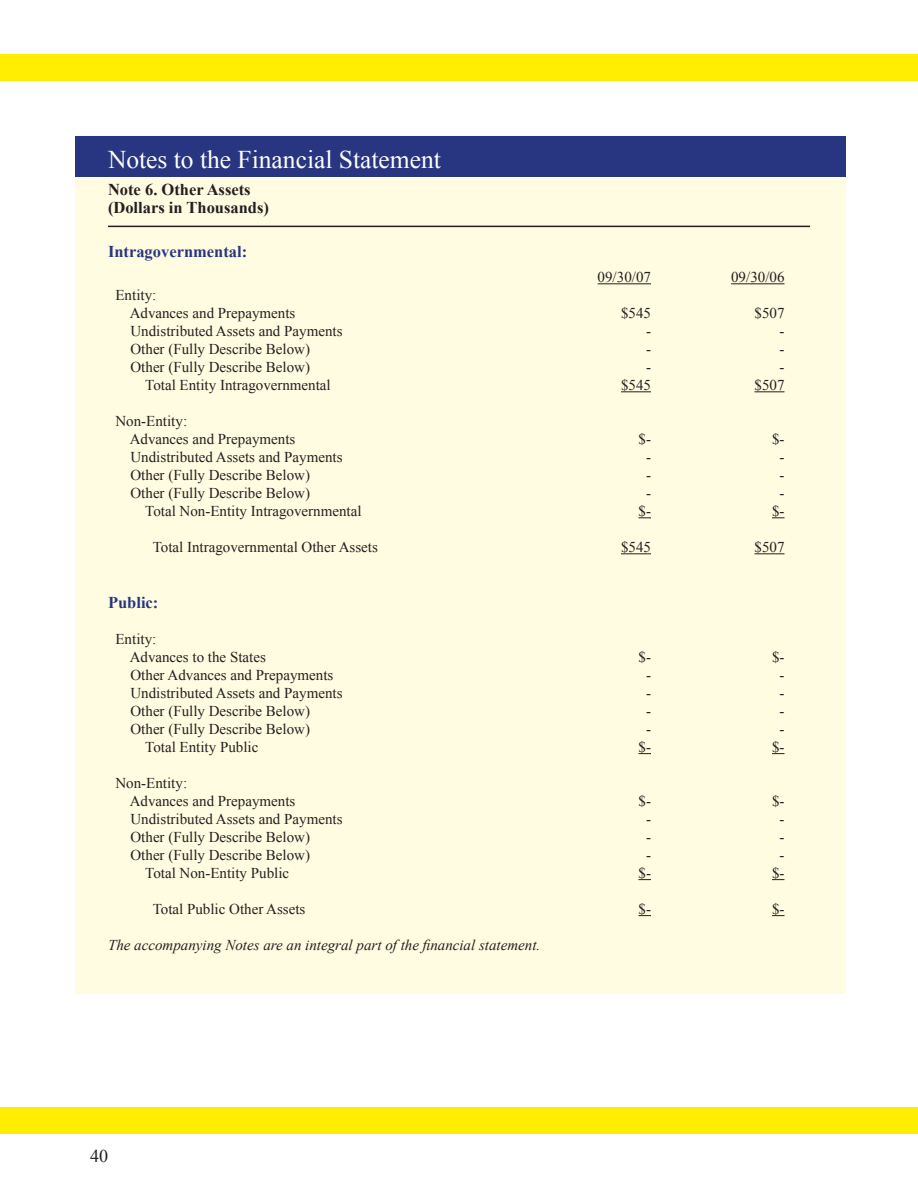
<style>
.page{position:relative;width:918px;height:1188px;background:#fff}
.page>*{position:absolute;margin:0;border:0;box-sizing:border-box;transform-origin:0 0}
.Body_Copy{font:25.5px "Times New Roman";color:#fff}
.t1{font:18px "Times New Roman";color:#231f20}
.Body_Copy-2{font:700 16.5px "Times New Roman";color:#231f20}
.Body_Copy-3{font:700 16.5px "Times New Roman";color:#283681}
.Body_Copy-4{font:15px "Times New Roman";color:#231f20}
.t2{font:italic 15px "Times New Roman";color:#231f20}
</style>
<div class="page">
<div style="left:75px;top:136px;width:770px;height:858px;background:#fffce1"></div>
<div style="left:75px;top:136px;width:770px;height:41px;background:#283681"></div>
<hr style="left:108px;top:226px;width:702px;height:1px;background:#231f20">
<div style="left:0;top:54px;width:918px;height:27px;background:#ffee01"></div>
<div style="left:0;top:1107px;width:918px;height:27px;background:#ffee01"></div>
<hr style="left:598px;top:283px;width:53px;height:1px;background:#231f20">
<hr style="left:731px;top:283px;width:54px;height:1px;background:#231f20">
<hr style="left:621px;top:391px;width:30px;height:1px;background:#231f20">
<hr style="left:754px;top:391px;width:30px;height:1px;background:#231f20">
<svg style="left:639px;top:517px;width:12px;height:1px"></svg>
<svg style="left:772px;top:517px;width:12px;height:1px"></svg>
<hr style="left:621px;top:553px;width:30px;height:1px;background:#231f20">
<hr style="left:754px;top:553px;width:30px;height:1px;background:#231f20">
<svg style="left:639px;top:753px;width:12px;height:1px"></svg>
<svg style="left:772px;top:753px;width:12px;height:1px"></svg>
<svg style="left:639px;top:879px;width:12px;height:1px"></svg>
<svg style="left:772px;top:879px;width:12px;height:1px"></svg>
<svg style="left:639px;top:915px;width:12px;height:1px"></svg>
<svg style="left:772px;top:915px;width:12px;height:1px"></svg>
<p class="Body_Copy" style="left:108px;top:145px;width:334px">Notes to the Financial Statement</p>
<p class="Body_Copy-2" style="left:108px;top:180px;width:144px">Note 6. Other Assets</p>
<p class="Body_Copy-2" style="left:108px;top:198px;width:163px">(Dollars in Thousands)</p>
<p class="Body_Copy-3" style="left:108px;top:242px;width:141px">Intragovernmental:</p>
<p class="Body_Copy-4" style="left:598px;top:268px;width:55px">09/30/07</p>
<p class="Body_Copy-4" style="left:731px;top:268px;width:55px">09/30/06</p>
<p class="Body_Copy-4" style="left:116px;top:286px;width:42px">Entity:</p>
<p class="Body_Copy-4" style="left:130px;top:304px;width:167px">Advances and Prepayments</p>
<p class="Body_Copy-4" style="left:621px;top:304px;width:31px">$545</p>
<p class="Body_Copy-4" style="left:754px;top:304px;width:31px">$507</p>
<p class="Body_Copy-4" style="left:130px;top:322px;width:214px">Undistributed Assets and Payments</p>
<p class="Body_Copy-4" style="left:646px;top:322px;width:6px">-</p>
<p class="Body_Copy-4" style="left:780px;top:322px;width:6px">-</p>
<p class="Body_Copy-4" style="left:130px;top:340px;width:181px">Other (Fully Describe Below)</p>
<p class="Body_Copy-4" style="left:646px;top:340px;width:6px">-</p>
<p class="Body_Copy-4" style="left:780px;top:340px;width:6px">-</p>
<p class="Body_Copy-4" style="left:130px;top:358px;width:181px">Other (Fully Describe Below)</p>
<p class="Body_Copy-4" style="left:646px;top:358px;width:6px">-</p>
<p class="Body_Copy-4" style="left:780px;top:358px;width:6px">-</p>
<p class="Body_Copy-4" style="left:145px;top:376px;width:187px">Total Entity Intragovernmental</p>
<p class="Body_Copy-4" style="left:621px;top:376px;width:31px">$545</p>
<p class="Body_Copy-4" style="left:754px;top:376px;width:31px">$507</p>
<p class="Body_Copy-4" style="left:116px;top:412px;width:73px">Non-Entity:</p>
<p class="Body_Copy-4" style="left:130px;top:430px;width:167px">Advances and Prepayments</p>
<p class="Body_Copy-4" style="left:639px;top:430px;width:14px">$-</p>
<p class="Body_Copy-4" style="left:772px;top:430px;width:14px">$-</p>
<p class="Body_Copy-4" style="left:130px;top:448px;width:214px">Undistributed Assets and Payments</p>
<p class="Body_Copy-4" style="left:646px;top:448px;width:6px">-</p>
<p class="Body_Copy-4" style="left:780px;top:448px;width:6px">-</p>
<p class="Body_Copy-4" style="left:130px;top:466px;width:181px">Other (Fully Describe Below)</p>
<p class="Body_Copy-4" style="left:646px;top:466px;width:6px">-</p>
<p class="Body_Copy-4" style="left:780px;top:466px;width:6px">-</p>
<p class="Body_Copy-4" style="left:130px;top:484px;width:181px">Other (Fully Describe Below)</p>
<p class="Body_Copy-4" style="left:646px;top:484px;width:6px">-</p>
<p class="Body_Copy-4" style="left:780px;top:484px;width:6px">-</p>
<p class="Body_Copy-4" style="left:145px;top:502px;width:218px">Total Non-Entity Intragovernmental</p>
<p class="Body_Copy-4" style="left:639px;top:502px;width:14px">$-</p>
<p class="Body_Copy-4" style="left:772px;top:502px;width:14px">$-</p>
<p class="Body_Copy-4" style="left:153px;top:538px;width:227px">Total Intragovernmental Other Assets</p>
<p class="Body_Copy-4" style="left:621px;top:538px;width:31px">$545</p>
<p class="Body_Copy-4" style="left:754px;top:538px;width:31px">$507</p>
<p class="Body_Copy-3" style="left:108px;top:593px;width:52px">Public:</p>
<p class="Body_Copy-4" style="left:116px;top:630px;width:42px">Entity:</p>
<p class="Body_Copy-4" style="left:130px;top:648px;width:138px">Advances to the States</p>
<p class="Body_Copy-4" style="left:639px;top:648px;width:14px">$-</p>
<p class="Body_Copy-4" style="left:772px;top:648px;width:14px">$-</p>
<p class="Body_Copy-4" style="left:130px;top:666px;width:204px">Other Advances and Prepayments</p>
<p class="Body_Copy-4" style="left:646px;top:666px;width:6px">-</p>
<p class="Body_Copy-4" style="left:780px;top:666px;width:6px">-</p>
<p class="Body_Copy-4" style="left:130px;top:684px;width:214px">Undistributed Assets and Payments</p>
<p class="Body_Copy-4" style="left:646px;top:684px;width:6px">-</p>
<p class="Body_Copy-4" style="left:780px;top:684px;width:6px">-</p>
<p class="Body_Copy-4" style="left:130px;top:702px;width:181px">Other (Fully Describe Below)</p>
<p class="Body_Copy-4" style="left:646px;top:702px;width:6px">-</p>
<p class="Body_Copy-4" style="left:780px;top:702px;width:6px">-</p>
<p class="Body_Copy-4" style="left:130px;top:720px;width:181px">Other (Fully Describe Below)</p>
<p class="Body_Copy-4" style="left:646px;top:720px;width:6px">-</p>
<p class="Body_Copy-4" style="left:780px;top:720px;width:6px">-</p>
<p class="Body_Copy-4" style="left:145px;top:738px;width:115px">Total Entity Public</p>
<p class="Body_Copy-4" style="left:639px;top:738px;width:14px">$-</p>
<p class="Body_Copy-4" style="left:772px;top:738px;width:14px">$-</p>
<p class="Body_Copy-4" style="left:116px;top:774px;width:73px">Non-Entity:</p>
<p class="Body_Copy-4" style="left:130px;top:792px;width:167px">Advances and Prepayments</p>
<p class="Body_Copy-4" style="left:639px;top:792px;width:14px">$-</p>
<p class="Body_Copy-4" style="left:772px;top:792px;width:14px">$-</p>
<p class="Body_Copy-4" style="left:130px;top:810px;width:214px">Undistributed Assets and Payments</p>
<p class="Body_Copy-4" style="left:646px;top:810px;width:6px">-</p>
<p class="Body_Copy-4" style="left:780px;top:810px;width:6px">-</p>
<p class="Body_Copy-4" style="left:130px;top:828px;width:181px">Other (Fully Describe Below)</p>
<p class="Body_Copy-4" style="left:646px;top:828px;width:6px">-</p>
<p class="Body_Copy-4" style="left:780px;top:828px;width:6px">-</p>
<p class="Body_Copy-4" style="left:130px;top:846px;width:181px">Other (Fully Describe Below)</p>
<p class="Body_Copy-4" style="left:646px;top:846px;width:6px">-</p>
<p class="Body_Copy-4" style="left:780px;top:846px;width:6px">-</p>
<p class="Body_Copy-4" style="left:145px;top:864px;width:145px">Total Non-Entity Public</p>
<p class="Body_Copy-4" style="left:639px;top:864px;width:14px">$-</p>
<p class="Body_Copy-4" style="left:772px;top:864px;width:14px">$-</p>
<p class="Body_Copy-4" style="left:153px;top:900px;width:154px">Total Public Other Assets</p>
<p class="Body_Copy-4" style="left:639px;top:900px;width:14px">$-</p>
<p class="Body_Copy-4" style="left:772px;top:900px;width:14px">$-</p>
<p class="t2" style="left:108px;top:936px;width:434px">The accompanying Notes are an integral part of the financial statement.</p>
<p class="t1" style="left:90px;top:1145px;width:19px">40</p>
</div>
